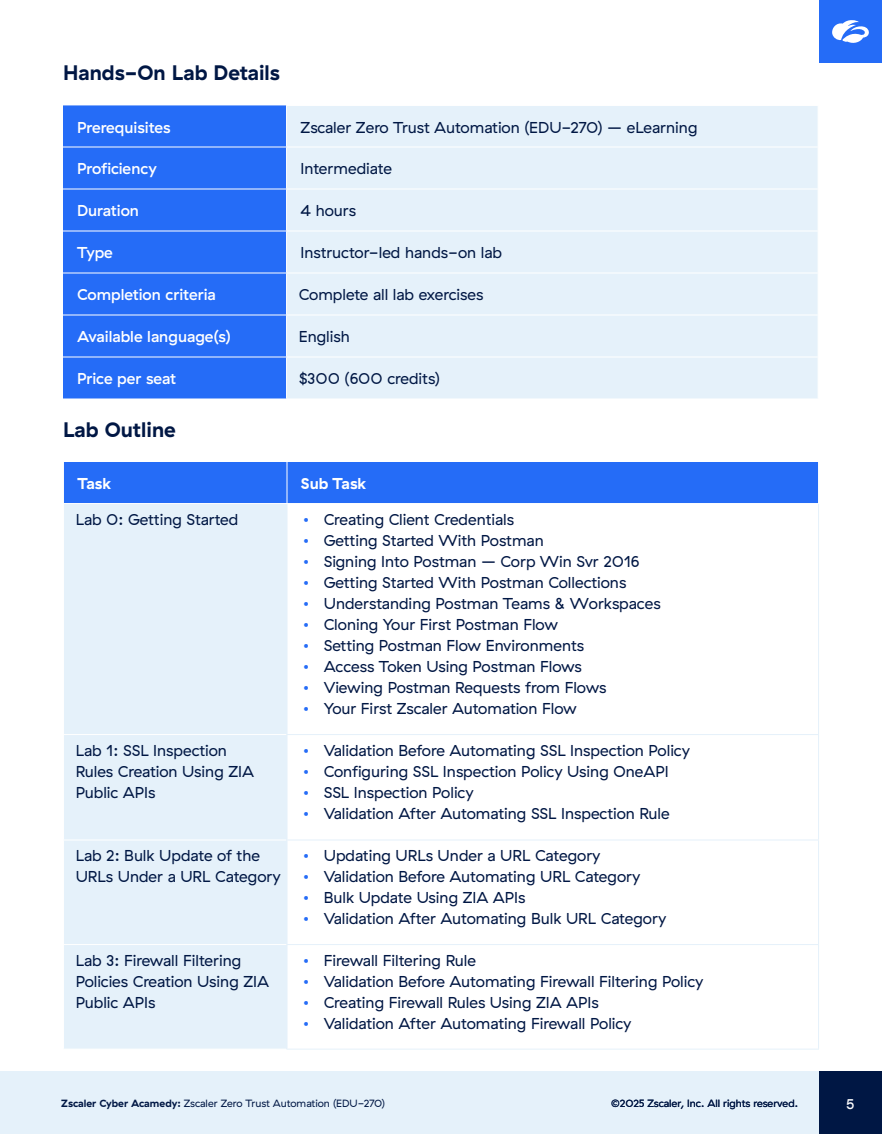
<style>
.page{position:relative;width:882px;height:1134px;background:#fff}
.page>*{position:absolute;margin:0;border:0;box-sizing:border-box;transform-origin:0 0}
.t1{font:700 21px "GT Haptik ZS";color:#001744}
.t2{font:15.75px/21px "GT Haptik ZS";color:#001744}
.t3{font:500 15.75px "GT Haptik ZS";color:#fff}
.t4{font:700 15.75px "GT Haptik ZS";color:#fff}
.t5{font:500 14px "DM Mono";color:#fff}
.t6{font:10.5px "GT Haptik ZS";color:#001744}
.s1{color:#256cf7}
.s2{font-weight:700}
</style>
<div class="page">
<div style="left:0;top:1071px;width:819px;height:63px;background:#e5f1fa"></div>
<div style="left:63px;top:105px;width:223px;height:294px;background:#256cf7"></div>
<div style="left:287px;top:106px;width:531px;height:293px;background:#e5f1fa"></div>
<hr style="left:63px;top:147px;width:223px;height:1px;background:#fff">
<hr style="left:63px;top:189px;width:223px;height:1px;background:#fff">
<hr style="left:63px;top:231px;width:223px;height:1px;background:#fff">
<hr style="left:63px;top:273px;width:223px;height:1px;background:#fff">
<hr style="left:63px;top:315px;width:223px;height:1px;background:#fff">
<hr style="left:63px;top:357px;width:223px;height:1px;background:#fff">
<hr style="left:286px;top:147px;width:533px;height:1px;background:#fff">
<hr style="left:286px;top:189px;width:533px;height:1px;background:#fff">
<hr style="left:286px;top:231px;width:533px;height:1px;background:#fff">
<hr style="left:286px;top:273px;width:533px;height:1px;background:#fff">
<hr style="left:286px;top:315px;width:533px;height:1px;background:#fff">
<hr style="left:286px;top:357px;width:533px;height:1px;background:#fff">
<div style="left:64px;top:462px;width:754px;height:41px;background:#256cf7"></div>
<div style="left:64px;top:504px;width:223px;height:545px;background:#e5f1fa"></div>
<hr style="left:287px;top:462px;width:1px;height:41px;background:#fff">
<hr style="left:63px;top:734px;width:224px;height:1px;background:#fff">
<hr style="left:63px;top:840px;width:224px;height:1px;background:#fff">
<hr style="left:63px;top:944px;width:224px;height:1px;background:#fff">
<hr style="left:287px;top:734px;width:532px;height:1px;background:#e5f1fa">
<hr style="left:287px;top:735px;width:1px;height:105px;background:#e5f1fa">
<hr style="left:287px;top:840px;width:1px;height:104px;background:#e5f1fa">
<hr style="left:287px;top:945px;width:1px;height:104px;background:#e5f1fa">
<hr style="left:818px;top:735px;width:1px;height:105px;background:#e5f1fa">
<hr style="left:818px;top:840px;width:1px;height:104px;background:#e5f1fa">
<hr style="left:818px;top:945px;width:1px;height:104px;background:#e5f1fa">
<hr style="left:287px;top:840px;width:532px;height:1px;background:#e5f1fa">
<hr style="left:287px;top:944px;width:532px;height:1px;background:#e5f1fa">
<hr style="left:287px;top:1049px;width:532px;height:1px;background:#e5f1fa">
<hr style="left:287px;top:504px;width:1px;height:230px;background:#e5f1fa">
<hr style="left:818px;top:504px;width:1px;height:230px;background:#e5f1fa">
<div style="left:819px;top:0;width:63px;height:63px;background:#256cf7"></div>
<svg style="left:832px;top:20px;width:37px;height:23px"></svg>
<div style="left:819px;top:1071px;width:63px;height:63px;background:#001744"></div>
<h1 class="t1" style="left:63px;top:60px;width:218px">Hands-On Lab Details</h1>
<p class="t3" style="left:77px;top:118px;width:95px">Prerequisites</p>
<p class="t2" style="left:301px;top:117px;width:399px">Zscaler Zero Trust Automation (EDU-270) – eLearning</p>
<p class="t3" style="left:77px;top:159px;width:81px">Proficiency</p>
<p class="t2" style="left:301px;top:158px;width:93px">Intermediate</p>
<p class="t3" style="left:77px;top:201px;width:64px">Duration</p>
<p class="t2" style="left:301px;top:200px;width:57px">4 hours</p>
<p class="t3" style="left:77px;top:243px;width:38px">Type</p>
<p class="t2" style="left:301px;top:242px;width:203px">Instructor-led hands-on lab</p>
<p class="t3" style="left:77px;top:285px;width:140px">Completion criteria</p>
<p class="t2" style="left:299px;top:284px;width:186px">Complete all lab exercises</p>
<p class="t3" style="left:77px;top:328px;width:156px">Available language(s)</p>
<p class="t2" style="left:299px;top:326px;width:53px">English</p>
<p class="t3" style="left:77px;top:370px;width:101px">Price per seat</p>
<p class="t2" style="left:299px;top:368px;width:143px">$300 (600 credits)</p>
<h1 class="t1" style="left:63px;top:417px;width:115px">Lab Outline</h1>
<p class="t4" style="left:77px;top:474px;width:35px">Task</p>
<p class="t4" style="left:301px;top:474px;width:67px">Sub Task</p>
<p class="t2" style="left:76px;top:509px;width:164px">Lab 0: Getting Started</p>
<p class="t2" style="left:303px;top:509px;width:213px"><span class="s1">•</span> Creating Client Credentials</p>
<p class="t2" style="left:303px;top:530px;width:243px"><span class="s1">•</span> Getting Started With Postman</p>
<p class="t2" style="left:303px;top:551px;width:339px"><span class="s1">•</span> Signing Into Postman – Corp Win Svr 2016</p>
<p class="t2" style="left:303px;top:572px;width:325px"><span class="s1">•</span> Getting Started With Postman Collections</p>
<p class="t2" style="left:303px;top:593px;width:359px"><span class="s1">•</span> Understanding Postman Teams &amp; Workspaces</p>
<p class="t2" style="left:303px;top:614px;width:257px"><span class="s1">•</span> Cloning Your First Postman Flow</p>
<p class="t2" style="left:303px;top:635px;width:283px"><span class="s1">•</span> Setting Postman Flow Environments</p>
<p class="t2" style="left:303px;top:656px;width:281px"><span class="s1">•</span> Access Token Using Postman Flows</p>
<p class="t2" style="left:303px;top:677px;width:305px"><span class="s1">•</span> Viewing Postman Requests from Flows</p>
<p class="t2" style="left:303px;top:698px;width:276px"><span class="s1">•</span> Your First Zscaler Automation Flow</p>
<p class="t2" style="left:76px;top:740px;width:180px">Lab 1: SSL Inspection<br>Rules Creation Using ZIA<br>Public APIs</p>
<p class="t2" style="left:303px;top:740px;width:389px"><span class="s1">•</span> Validation Before Automating SSL Inspection Policy</p>
<p class="t2" style="left:303px;top:761px;width:368px"><span class="s1">•</span> Configuring SSL Inspection Policy Using OneAPI</p>
<p class="t2" style="left:303px;top:782px;width:172px"><span class="s1">•</span> SSL Inspection Policy</p>
<p class="t2" style="left:303px;top:803px;width:369px"><span class="s1">•</span> Validation After Automating SSL Inspection Rule</p>
<p class="t2" style="left:76px;top:845px;width:207px">Lab 2: Bulk Update of the<br>URLs Under a URL Category</p>
<p class="t2" style="left:303px;top:845px;width:299px"><span class="s1">•</span> Updating URLs Under a URL Category</p>
<p class="t2" style="left:303px;top:866px;width:339px"><span class="s1">•</span> Validation Before Automating URL Category</p>
<p class="t2" style="left:303px;top:887px;width:224px"><span class="s1">•</span> Bulk Update Using ZIA APIs</p>
<p class="t2" style="left:303px;top:908px;width:365px"><span class="s1">•</span> Validation After Automating Bulk URL Category</p>
<p class="t2" style="left:76px;top:950px;width:195px">Lab 3: Firewall Filtering<br>Policies Creation Using ZIA<br>Public APIs</p>
<p class="t2" style="left:303px;top:950px;width:175px"><span class="s1">•</span> Firewall Filtering Rule</p>
<p class="t2" style="left:303px;top:971px;width:402px"><span class="s1">•</span> Validation Before Automating Firewall Filtering Policy</p>
<p class="t2" style="left:303px;top:992px;width:298px"><span class="s1">•</span> Creating Firewall Rules Using ZIA APIs</p>
<p class="t2" style="left:303px;top:1013px;width:330px"><span class="s1">•</span> Validation After Automating Firewall Policy</p>
<p class="t6" style="left:61px;top:1097px;width:326px"><span class="s2">Zscaler Cyber Acamedy:</span> Zscaler Zero Trust Automation (EDU-270)</p>
<p class="t6" style="left:611px;top:1097px;width:188px">©2025 Zscaler, Inc. All rights reserved.</p>
<p class="t5" style="left:846px;top:1096px;width:10px">5</p>
</div>
